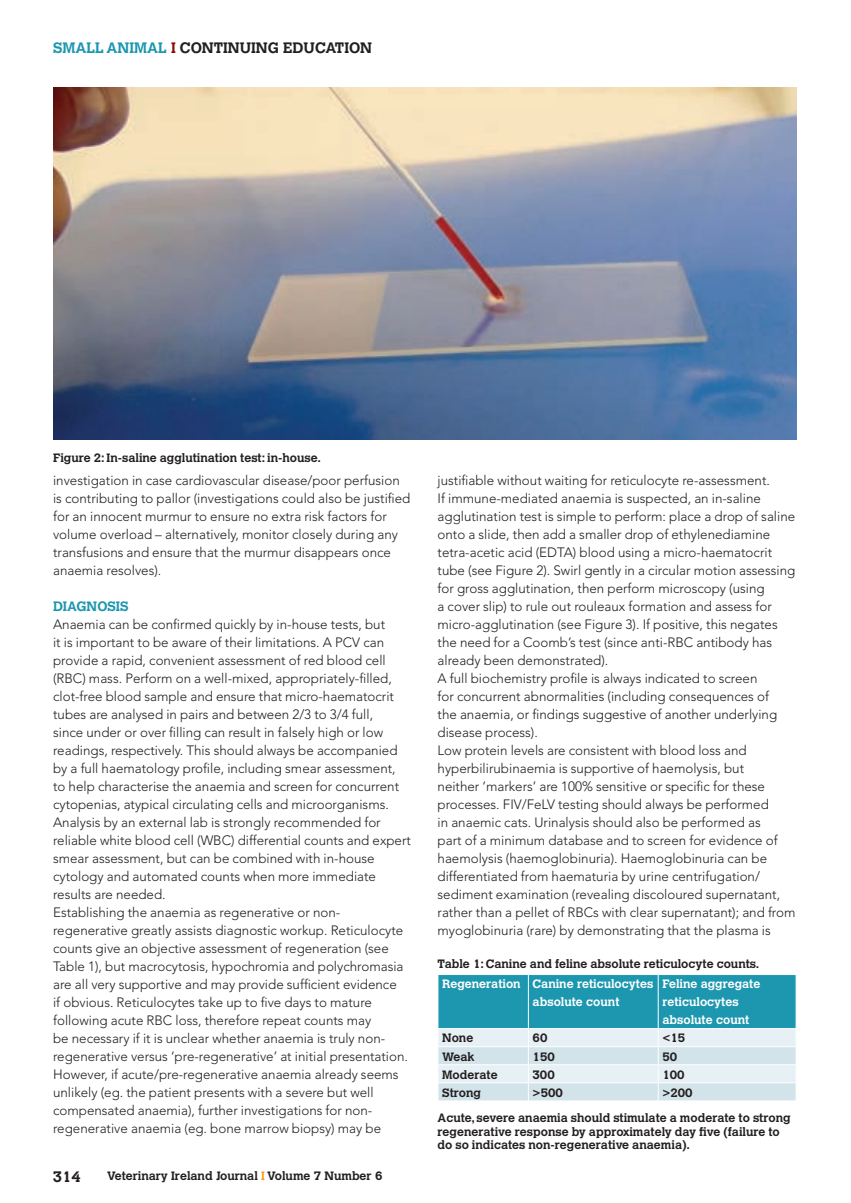
<style>
.page{position:relative;width:851px;height:1203px;background:#fff}
.page>*{position:absolute;margin:0;border:0;box-sizing:border-box;transform-origin:0 0}
.t1{font:700 15px "Calvert";color:#231f20}
.t2{font:300 13.5px/18px "Avenir";color:#231f20}
.t3{font:700 13.5px "Calvert";color:#1c97af}
.t4{font:700 12px/25.7px "Calvert";color:#231f20}
.t5{font:700 12px/18px "Calvert";color:#fff}
.s1{color:#1c97af}
.s2{color:#8b0a02}
.s3{color:#f7981d}
</style>
<div class="page">
<img style="left:53px;top:87px;width:742px;height:352px">
<svg style="left:438px;top:974px;width:358px;height:126px;background:#8dc8d5"></svg>
<p class="t1" style="left:53px;top:38px;width:320px"><span class="s1">SMALL ANIMAL</span> <span class="s2">I</span> CONTINUING EDUCATION</p>
<p class="t4" style="left:53px;top:445px;width:269px">Figure 2: In-saline agglutination test: in-house.</p>
<p class="t2" style="left:53px;top:471px;width:358px">investigation in case cardiovascular disease/poor perfusion is contributing to pallor (investigations could also be justified for an innocent murmur to ensure no extra risk factors for volume overload – alternatively, monitor closely during any transfusions and ensure that the murmur disappears once anaemia resolves).</p>
<p class="t3" style="left:53px;top:598px;width:77px">DIAGNOSIS</p>
<p class="t2" style="left:53px;top:615px;width:359px">Anaemia can be confirmed quickly by in-house tests, but<br>it is important to be aware of their limitations. A PCV can provide a rapid, convenient assessment of red blood cell (RBC) mass. Perform on a well-mixed, appropriately-filled, clot-free blood sample and ensure that micro-haematocrit tubes are analysed in pairs and between 2/3 to 3/4 full,<br>since under or over filling can result in falsely high or low readings, respectively. This should always be accompanied by a full haematology profile, including smear assessment, to help characterise the anaemia and screen for concurrent cytopenias, atypical circulating cells and microorganisms.<br>Analysis by an external lab is strongly recommended for reliable white blood cell (WBC) differential counts and expert smear assessment, but can be combined with in-house cytology and automated counts when more immediate results are needed.<br>Establishing the anaemia as regenerative or non&shy;regenerative greatly assists diagnostic workup. Reticulocyte counts give an objective assessment of regeneration (see Table 1), but macrocytosis, hypochromia and polychromasia are all very supportive and may provide sufficient evidence<br>if obvious. Reticulocytes take up to five days to mature following acute RBC loss, therefore repeat counts may<br>be necessary if it is unclear whether anaemia is truly non&shy;regenerative versus ‘pre-regenerative’ at initial presentation.<br>However, if acute/pre-regenerative anaemia already seems unlikely (eg. the patient presents with a severe but well compensated anaemia), further investigations for non&shy;regenerative anaemia (eg. bone marrow biopsy) may be</p>
<p class="t1" style="left:53px;top:1167px;width:29px">314</p>
<p class="t4" style="left:107px;top:1163px;width:277px">Veterinary Ireland Journal <span class="s3">I</span> Volume 7 Number 6</p>
<p class="t2" style="left:437px;top:471px;width:359px">justifiable without waiting for reticulocyte re-assessment.<br>If immune-mediated anaemia is suspected, an in-saline agglutination test is simple to perform: place a drop of saline onto a slide, then add a smaller drop of ethylenediamine tetra-acetic acid (EDTA) blood using a micro-haematocrit tube (see Figure 2). Swirl gently in a circular motion assessing for gross agglutination, then perform microscopy (using<br>a cover slip) to rule out rouleaux formation and assess for micro-agglutination (see Figure 3). If positive, this negates the need for a Coomb’s test (since anti-RBC antibody has already been demonstrated).<br>A full biochemistry profile is always indicated to screen<br>for concurrent abnormalities (including consequences of<br>the anaemia, or findings suggestive of another underlying disease process).<br>Low protein levels are consistent with blood loss and hyperbilirubinaemia is supportive of haemolysis, but<br>neither ‘markers’ are 100% sensitive or specific for these processes. FIV/FeLV testing should always be performed<br>in anaemic cats. Urinalysis should also be performed as<br>part of a minimum database and to screen for evidence of haemolysis (haemoglobinuria). Haemoglobinuria can be differentiated from haematuria by urine centrifugation/ sediment examination (revealing discoloured supernatant, rather than a pellet of RBCs with clear supernatant); and from myoglobinuria (rare) by demonstrating that the plasma is</p>
<p class="t4" style="left:437px;top:951px;width:323px">Table 1: Canine and feline absolute reticulocyte counts.</p>
<p class="t5" style="left:532px;top:975px;width:122px;text-indent:-90px">Regeneration Canine reticulocytes absolute count</p>
<p class="t5" style="left:662px;top:975px;width:99px">Feline aggregate reticulocytes absolute count</p>
<p class="t4" style="left:442px;top:1025px;width:33px">None</p>
<p class="t4" style="left:532px;top:1025px;width:16px">60</p>
<p class="t4" style="left:662px;top:1025px;width:24px">&lt;15</p>
<p class="t4" style="left:442px;top:1043px;width:34px">Weak</p>
<p class="t4" style="left:532px;top:1043px;width:24px">150</p>
<p class="t4" style="left:662px;top:1043px;width:16px">50</p>
<p class="t4" style="left:442px;top:1061px;width:57px">Moderate</p>
<p class="t4" style="left:532px;top:1061px;width:24px">300</p>
<p class="t4" style="left:662px;top:1061px;width:24px">100</p>
<p class="t4" style="left:442px;top:1079px;width:40px">Strong</p>
<p class="t4" style="left:532px;top:1079px;width:32px">&gt;500</p>
<p class="t4" style="left:437px;top:1079px;width:354px;text-indent:225px">&gt;200<br>Acute, severe anaemia should stimulate a moderate to strong</p>
<p class="t4" style="left:437px;top:1125px;width:343px;line-height:13.5px">regenerative response by approximately day five (failure to do so indicates non-regenerative anaemia).</p>
</div>
